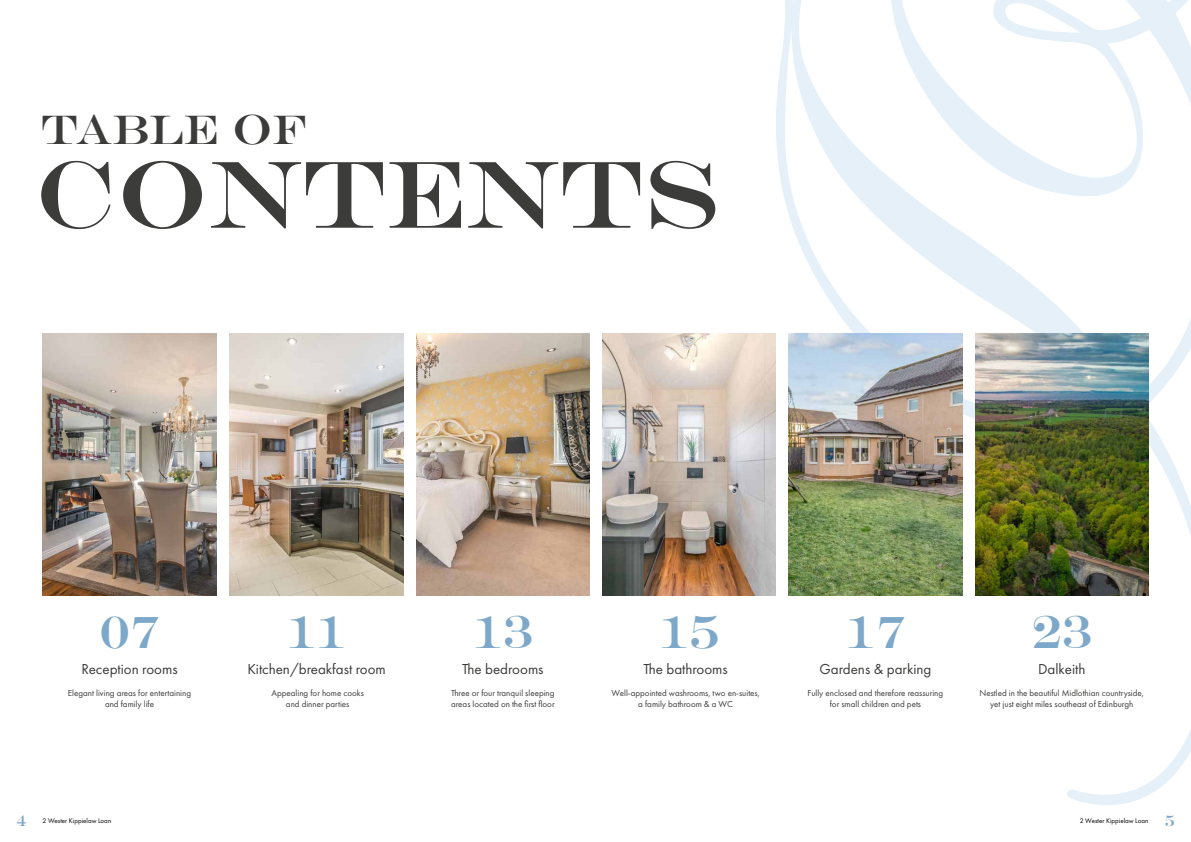
<style>
.page{position:relative;width:1191px;height:842px;background:#fff}
.page>*{position:absolute;margin:0;border:0;box-sizing:border-box;transform-origin:0 0}
.t1{font:96px "Engravers";color:#3c3c3b}
.t2{font:46px "Engravers";color:#7da8c9}
.t3{font:42px "Engravers";color:#3c3c3b}
.t4{font:15px "Futura PT";color:#3c3c3b}
.t5{font:9px/10.8px "Futura PT";color:#3c3c3b;text-align:center}
.t6{font:7px "Futura PT";color:#000}
.s1{font-family:"Engravers";font-size:15px;color:#7da8c9}
</style>
<div class="page">
<svg style="left:775px;top:0;width:416px;height:805px"></svg>
<img style="left:43px;top:334px;width:173px;height:261px">
<img style="left:230px;top:334px;width:173px;height:261px">
<img style="left:416px;top:334px;width:173px;height:261px">
<img style="left:788px;top:334px;width:174px;height:261px">
<img style="left:975px;top:334px;width:173px;height:261px">
<img style="left:602px;top:334px;width:174px;height:261px">
<p class="t3" style="left:41px;top:105px;width:267px">TABLE OF</p>
<p class="t1" style="left:34px;top:138px;width:686px">CONTENTS</p>
<p class="t2" style="left:100px;top:605px;width:61px">07</p>
<p class="t4" style="left:81px;top:661px;width:98px">Reception rooms</p>
<p class="t5" style="left:68px;top:688px;width:125px">Elegant living areas for entertaining and family life</p>
<p class="t2" style="left:287px;top:605px;width:61px">11</p>
<p class="t2" style="left:473px;top:605px;width:61px">13</p>
<p class="t2" style="left:659px;top:605px;width:61px">15</p>
<p class="t2" style="left:845px;top:605px;width:61px">17</p>
<p class="t2" style="left:1032px;top:605px;width:61px">23</p>
<p class="t4" style="left:247px;top:661px;width:140px">Kitchen/breakfast room</p>
<p class="t5" style="left:271px;top:688px;width:94px">Appealing for home cooks and dinner parties</p>
<p class="t4" style="left:462px;top:661px;width:83px">The bedrooms</p>
<p class="t5" style="left:451px;top:688px;width:105px">Three or four tranquil sleeping</p>
<p class="t5" style="left:451px;top:698px;width:105px">areas located on the first floor</p>
<p class="t4" style="left:643px;top:661px;width:86px">The bathrooms</p>
<p class="t5" style="left:611px;top:688px;width:150px">Well-appointed washrooms, two en-suites,</p>
<p class="t5" style="left:638px;top:698px;width:96px">a family bathroom &amp; a WC</p>
<p class="t4" style="left:819px;top:661px;width:113px">Gardens &amp; parking</p>
<p class="t5" style="left:807px;top:688px;width:137px">Fully enclosed and therefore reassuring</p>
<p class="t5" style="left:830px;top:698px;width:93px">for small children and pets</p>
<p class="t4" style="left:1038px;top:661px;width:49px">Dalkeith</p>
<p class="t5" style="left:979px;top:688px;width:166px">Nestled in the beautiful Midlothian countryside, yet just eight miles southeast of Edinburgh</p>
<p class="t6" style="left:16px;top:816px;width:96px"><span class="s1">4</span> 2 Wester Kippielaw Loan</p>
<p class="t6" style="left:1079px;top:816px;width:96px">2 Wester Kippielaw Loan <span class="s1">5</span></p>
</div>
